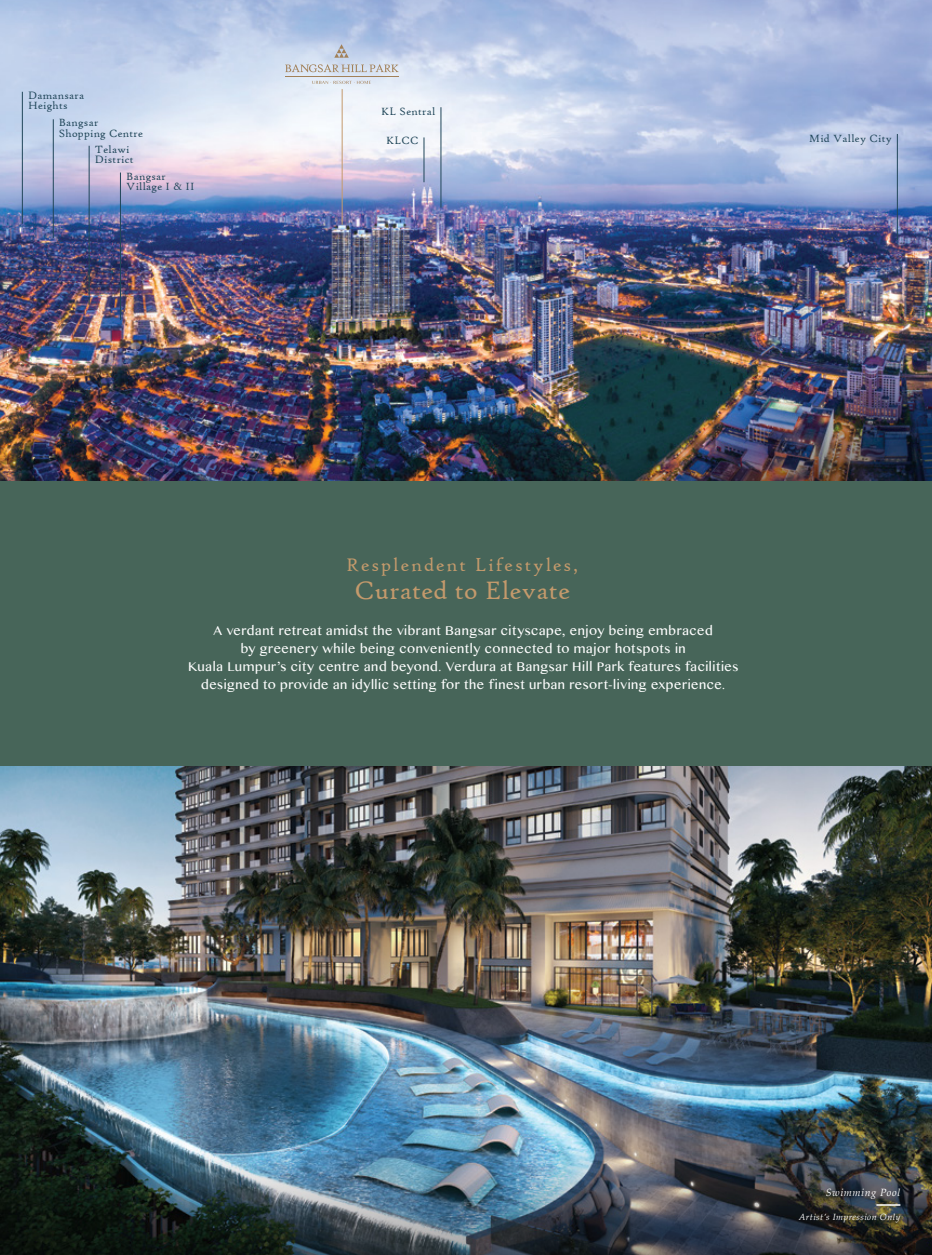
<style>
.page{position:relative;width:932px;height:1255px;background:#fff}
.page>*{position:absolute;margin:0;border:0;box-sizing:border-box;transform-origin:0 0}
.t1{font:27px "High Tower Text";letter-spacing:.01em;color:#c49a6c}
.t2{font:19.5px "High Tower Text";letter-spacing:.1em;color:#c49a6c}
.t3{font:12.75px/18px "Oriya MN";letter-spacing:.04em;color:#fff;text-align:center}
.t4{font:11.25px/10.5px "High Tower Text";letter-spacing:.025em;color:#204659}
.t5{font:italic 10.5px "Palatino";letter-spacing:.05em;color:#fff}
.t6{font:italic 9px "Palatino";letter-spacing:.05em;color:#fff}
</style>
<div class="page">
<div style="left:0;top:0;width:930px;height:1254px;background:#476559"></div>
<img style="left:0;top:766px;width:930px;height:340px">
<img style="left:0;top:1106px;width:930px;height:148px">
<svg style="left:876px;top:1204px;width:24px;height:1px"></svg>
<img style="left:0;top:0;width:930px;height:353px">
<svg style="left:285px;top:64px;width:113px;height:8px"></svg>
<hr style="left:285px;top:76px;width:113px;height:1px;background:#a28159">
<svg style="left:334px;top:44px;width:14px;height:14px"></svg>
<svg style="left:312px;top:81px;width:59px;height:3px"></svg>
<hr style="left:341px;top:89px;width:1px;height:136px;background:#c49a6c">
<hr style="left:22px;top:92px;width:1px;height:132px;background:#204659">
<hr style="left:120px;top:172px;width:1px;height:148px;background:#204659">
<hr style="left:89px;top:146px;width:1px;height:158px;background:#204659">
<hr style="left:53px;top:119px;width:1px;height:119px;background:#204659">
<hr style="left:423px;top:137px;width:1px;height:45px;background:#204659">
<hr style="left:440px;top:107px;width:1px;height:101px;background:#204659">
<img style="left:0;top:353px;width:930px;height:127px">
<hr style="left:896px;top:134px;width:1px;height:106px;background:#204659">
<p class="t4" style="left:28px;top:90px;width:57px">Damansara<br>Heights</p>
<p class="t4" style="left:59px;top:118px;width:86px">Bangsar<br>Shopping Centre</p>
<p class="t4" style="left:95px;top:144px;width:40px">Telawi<br>District</p>
<p class="t4" style="left:126px;top:171px;width:70px">Bangsar<br>Village I &amp; II</p>
<p class="t4" style="left:381px;top:106px;width:55px">KL Sentral</p>
<p class="t4" style="left:386px;top:135px;width:34px">KLCC</p>
<p class="t4" style="left:809px;top:133px;width:84px">Mid Valley City</p>
<h2 class="t2" style="left:346px;top:553px;width:233px">Resplendent Lifestyles,</h2>
<h1 class="t1" style="left:354px;top:575px;width:217px">Curated to Elevate</h1>
<p class="t3" style="left:188px;top:621px;width:551px">A verdant retreat amidst the vibrant Bangsar cityscape, enjoy being embraced<br>by greenery while being conveniently connected to major hotspots in<br>Kuala Lumpur’s city centre and beyond. Verdura at Bangsar Hill Park features facilities designed to provide an idyllic setting for the finest urban resort-living experience.</p>
<p class="t5" style="left:825px;top:1183px;width:76px">Swimming Pool</p>
<p class="t6" style="left:798px;top:1209px;width:103px">Artist’s Impression Only</p>
</div>
